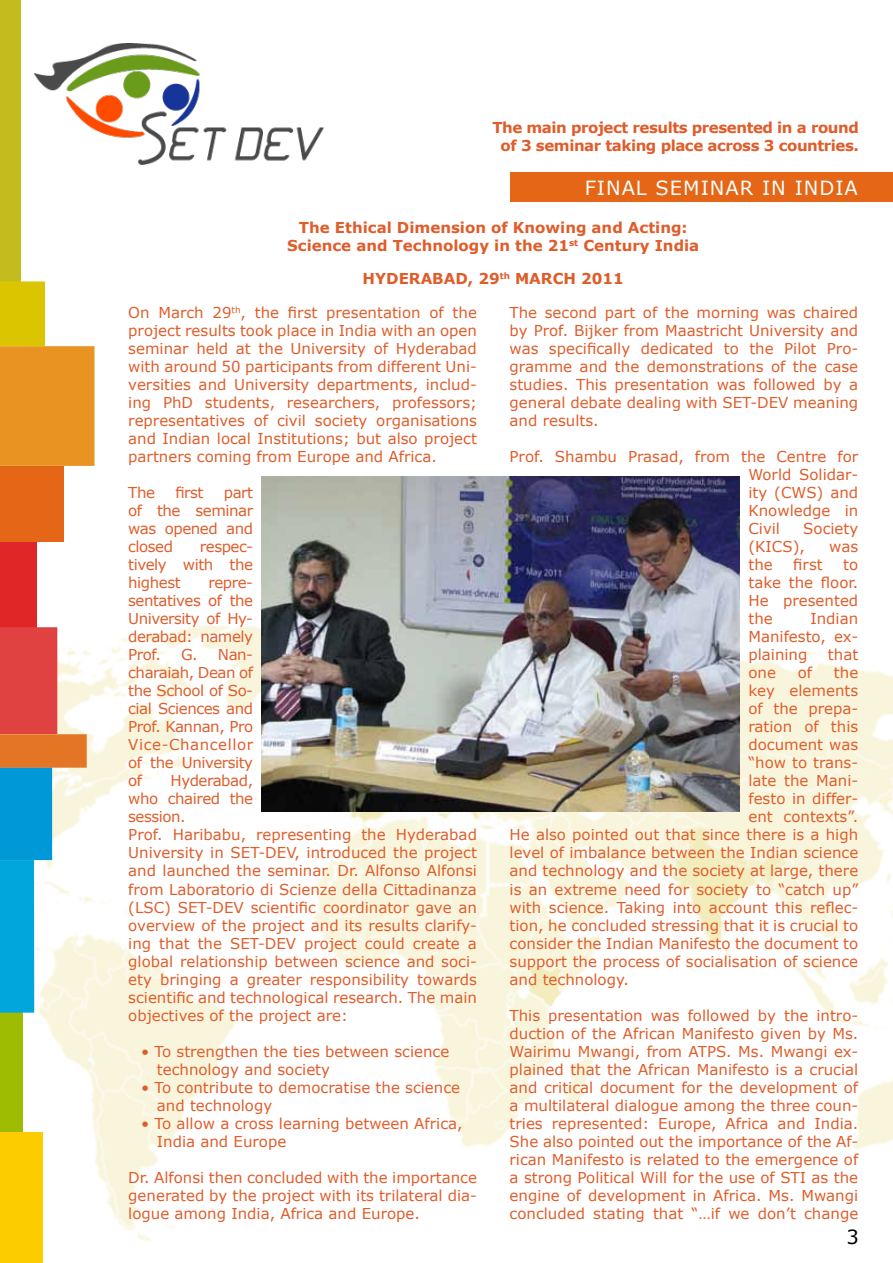
<style>
.page{position:relative;width:893px;height:1263px;background:#fff}
.page>*{position:absolute;margin:0;border:0;box-sizing:border-box;transform-origin:0 0}
.t1{font:19.5px "Verdana";letter-spacing:.09em;color:#fff}
.t2{font:19.5px "Verdana";color:#000}
.t3{font:15px/18px "Verdana";color:#df5d2b;text-align:justify}
.t4{font:700 15px/18px "Verdana";color:#df5d2b;text-align:center}
.t5{font:700 15px/18px "Verdana";letter-spacing:-.03em;color:#df5d2b;text-align:center}
</style>
<div class="page">
<img style="left:22px;top:615px;width:389px;height:626px">
<img style="left:511px;top:705px;width:382px;height:444px">
<img style="left:411px;top:837px;width:100px;height:310px">
<img style="left:338px;top:812px;width:204px;height:25px">
<img style="left:672px;top:826px;width:113px;height:123px">
<img style="left:528px;top:966px;width:35px;height:40px">
<div style="left:510px;top:172px;width:383px;height:30px;background:#e46616"></div>
<div style="left:0;top:0;width:20px;height:285px;background:#c4bb1e"></div>
<svg style="left:0;top:281px;width:94px;height:185px"></svg>
<div style="left:0;top:541px;width:37px;height:86px;background:#e12627"></div>
<div style="left:0;top:466px;width:63px;height:75px;background:#e46616"></div>
<div style="left:0;top:1132px;width:43px;height:131px;background:#fdcc00"></div>
<div style="left:0;top:1013px;width:22px;height:119px;background:#9ebd02"></div>
<div style="left:0;top:860px;width:34px;height:153px;background:#00a6dc"></div>
<svg style="left:0;top:627px;width:87px;height:233px"></svg>
<img style="left:34px;top:44px;width:289px;height:120px">
<img style="left:262px;top:476px;width:478px;height:336px">
<p class="t5" style="left:492px;top:119px;width:368px">The main project results presented in a round of 3 seminar taking place across 3 countries.</p>
<h1 class="t1" style="left:585px;top:174px;width:85px">Final semi</h1>
<h1 class="t1" style="left:710px;top:174px;width:138px">nar in india</h1>
<p class="t4" style="left:287px;top:218px;width:414px">The Ethical Dimension of Knowing and Acting:<br>Science and Technology in the 21<sup>st</sup> Century India</p>
<p class="t4" style="left:363px;top:269px;width:263px">HYDERABAD, 29<sup>th</sup> MARCH 2011</p>
<p class="t3" style="left:128px;top:304px;width:350px">On March 29<sup>th</sup>, the first presentation of the project results took place in India with an open seminar held at the U niversity of Hyderabad with around 50 participants from different U ni&shy;versities and U niversity departments, includ&shy;ing PhD students, researchers, professors; representatives of civil society organisations and Indian local Institutions; but also project partners coming from Europe and Africa.</p>
<p class="t3" style="left:128px;top:484px;width:28px">The</p>
<p class="t3" style="left:175px;top:484px;width:30px">first</p>
<p class="t3" style="left:128px;top:484px;width:126px;text-indent:96px">part of the seminar was opened and closed</p>
<p class="t3" style="left:128px;top:538px;width:126px;text-indent:72px">respec&shy;tively with the highest</p>
<p class="t3" style="left:128px;top:574px;width:126px;text-indent:80px">repre&shy;sentatives of the U niversity of Hy&shy;derabad: namely Prof.</p>
<p class="t3" style="left:128px;top:646px;width:126px;text-indent:53px">G. Nan&shy;charaiah, Dean of the School of So&shy;cial Sciences and Prof. Kannan, Pro Vice-Chancellor of the U niversity of</p>
<p class="t3" style="left:128px;top:772px;width:350px;text-align:left;text-indent:42px">Hyderabad,<br>who chaired the<br>session.<br>Prof. Haribabu, representing the Hyderabad U niversity in SET-D EV, introduced the project and launched the seminar. Dr. Alfonso Alfonsi from Laboratorio di Scienze della Cittadinanza (LSC) SET-D EV scientific coordinator gave an overview of the project and its results clarify&shy;ing that the SET-D EV project could create a global relationship between science and soci&shy;ety bringing a greater responsibility towards scientific and technological research. The main objectives of the project are:</p>
<p class="t3" style="left:157px;top:1042px;width:294px;text-indent:-16px">• To strengthen the ties between science technology and society</p>
<p class="t3" style="left:157px;top:1078px;width:305px;text-indent:-16px">• To contribute to democratise the science and technology</p>
<p class="t3" style="left:157px;top:1114px;width:307px;text-indent:-16px">• To allow a cross learning between Africa,<br>India and Europe</p>
<p class="t3" style="left:128px;top:1168px;width:350px">Dr. Alfonsi then concluded with the importance generated by the project with its trilateral dia&shy;logue among India, Africa and Europe.</p>
<p class="t3" style="left:510px;top:304px;width:350px">The second part of the morning was chaired by Prof. Bijker from Maastricht U niversity and was specifically dedicated to the Pilot Pro&shy;gramme and the demonstrations of the case studies. This presentation was followed by a general debate dealing with SET-DEV meaning and results.</p>
<p class="t3" style="left:748px;top:448px;width:111px;text-indent:-239px">Prof. Shambu Prasad, from the Centre for World Solidar&shy;ity (CWS) and Knowledge in Civil</p>
<p class="t3" style="left:748px;top:520px;width:111px;text-indent:55px">Society (KICS),</p>
<p class="t3" style="left:829px;top:538px;width:30px">was</p>
<p class="t3" style="left:748px;top:556px;width:26px">the</p>
<p class="t3" style="left:793px;top:556px;width:31px">first</p>
<p class="t3" style="left:748px;top:556px;width:111px;text-indent:95px">to take the floor.<br>He presented the</p>
<p class="t3" style="left:748px;top:610px;width:111px;text-indent:62px">Indian Manifesto, ex&shy;plaining</p>
<p class="t3" style="left:828px;top:646px;width:32px">that</p>
<p class="t3" style="left:748px;top:664px;width:29px">one</p>
<p class="t3" style="left:798px;top:664px;width:16px">of</p>
<p class="t3" style="left:834px;top:664px;width:26px">the</p>
<p class="t3" style="left:748px;top:682px;width:111px">key elements</p>
<p class="t3" style="left:748px;top:700px;width:111px">of the prepa-</p>
<p class="t3" style="left:748px;top:718px;width:111px">ration of this</p>
<p class="t3" style="left:748px;top:736px;width:111px">document was</p>
<p class="t3" style="left:748px;top:754px;width:111px">“how to trans-</p>
<p class="t3" style="left:748px;top:772px;width:111px">late the Mani-</p>
<p class="t3" style="left:748px;top:790px;width:111px">festo in differ-</p>
<p class="t3" style="left:748px;top:808px;width:111px">ent contexts”.</p>
<p class="t3" style="left:510px;top:826px;width:350px">He also pointed out that since there is a high</p>
<p class="t3" style="left:510px;top:844px;width:350px">level of imbalance between the Indian science</p>
<p class="t3" style="left:510px;top:862px;width:350px">and technology and the society at large, there</p>
<p class="t3" style="left:510px;top:880px;width:350px">is an extreme need for society to “catch up”</p>
<p class="t3" style="left:510px;top:898px;width:350px">with science. Taking into account this reflec-</p>
<p class="t3" style="left:510px;top:916px;width:350px">tion, he concluded stressing that it is crucial to</p>
<p class="t3" style="left:510px;top:934px;width:350px">consider the Indian Manifesto the document to</p>
<p class="t3" style="left:510px;top:952px;width:350px">support the process of socialisation of science</p>
<p class="t3" style="left:510px;top:970px;width:121px">and technology.</p>
<p class="t3" style="left:510px;top:1006px;width:350px">This presentation was followed by the intro&shy;duction of the African Manifesto given by Ms.<br>Wairimu Mwangi, from ATPS. Ms. Mwangi ex&shy;plained that the African Manifesto is a crucial and critical document for the development of a multilateral dialogue among the three coun&shy;tries represented: Europe, Africa and India.<br>She also pointed out the importance of the Af&shy;rican Manifesto is related to the emergence of a strong Political Will for the use of STI as the engine of development in Africa. Ms. Mwangi concluded stating that “…if we don’t change</p>
<h1 class="t2" style="left:847px;top:1223px;width:14px">3</h1>
</div>
